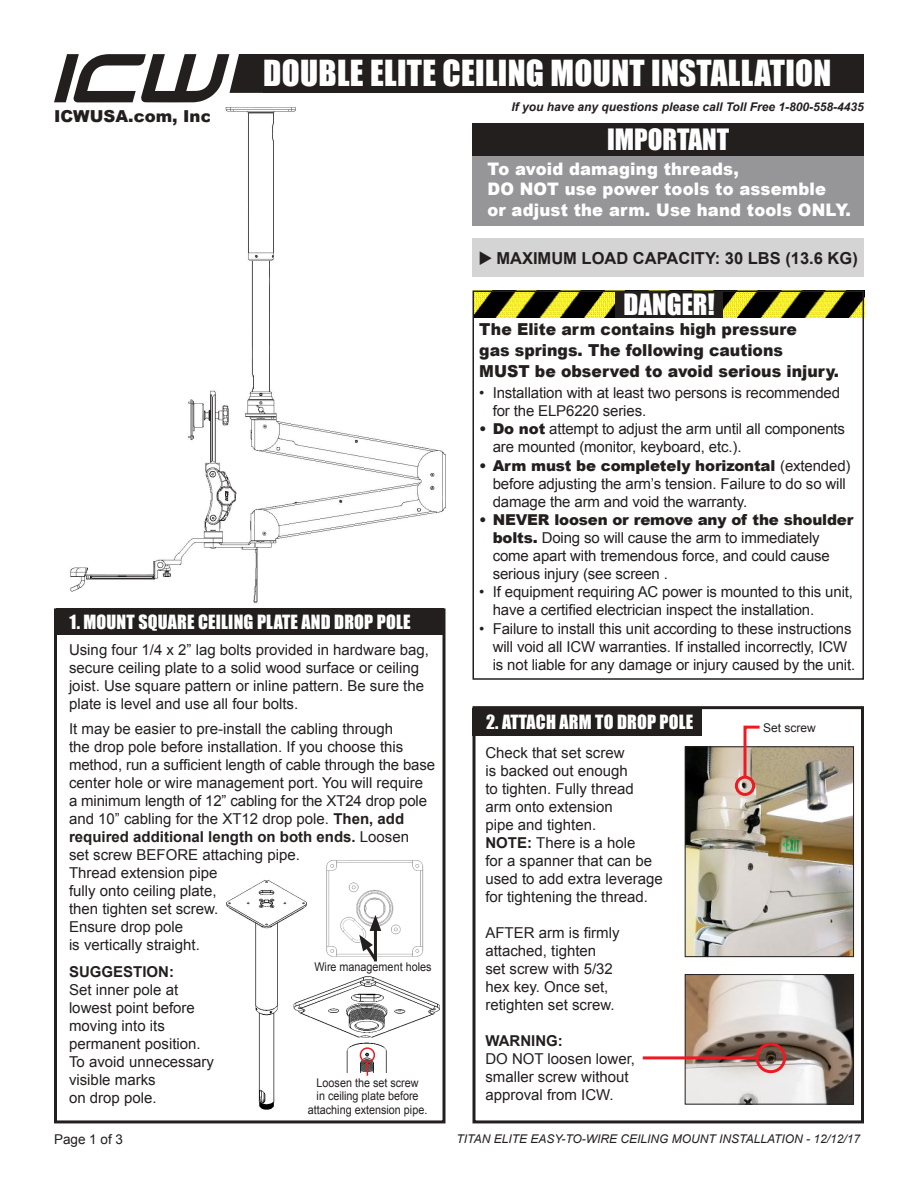
<style>
.page{position:relative;width:918px;height:1188px;background:#fff}
.page>*{position:absolute;margin:0;border:0;box-sizing:border-box;transform-origin:0 0}
.t1{font:33px "Impact";letter-spacing:.01em;color:#fff}
.t2{font:27px "Impact";color:#fff}
.t3{font:18px "Impact";letter-spacing:.01em;color:#fff}
.t4{font:900 17.25px/20.7px "Arial";letter-spacing:.01em;color:#fff;scale:.95 1}
.t5{font:900 16.5px/21px "Arial";color:#241f1f;scale:.95 1}
.t6{font:700 16.5px "Arial";color:#241f1f}
.t7{font:900 16.5px "Arial";color:#241f1f}
.t8{font:15px/18px "Arial";color:#241f1f}
.t9{font:700 15px "Arial";color:#241f1f}
.t10{font:13.5px "Arial";color:#241f1f}
.t11{font:12px/13.5px "Arial";color:#241f1f;text-align:center;scale:.9 1}
.t12{font:italic 12px "Arial";color:#241f1f}
.t13{font:italic 700 12px "Arial";color:#241f1f}
.t14{font:12px "Arial";color:#241f1f}
.s1{font-weight:700}
.s2{font-weight:900}
</style>
<div class="page">
<svg style="left:55px;top:54px;width:208px;height:43px"></svg>
<div style="left:263px;top:54px;width:601px;height:39px;background:#241f1f"></div>
<div style="left:472px;top:239px;width:392px;height:38px;background:#d5d4d5"></div>
<img style="left:475px;top:294px;width:386px;height:24px">
<div style="left:615px;top:291px;width:108px;height:27px;background:#241f1f"></div>
<div style="left:472px;top:291px;width:392px;height:389px;border:2px solid #241f1f"></div>
<img style="left:54px;top:97px;width:392px;height:506px">
<div style="left:472px;top:131px;width:392px;height:95px;background:#969698"></div>
<div style="left:472px;top:123px;width:392px;height:33px;background:#241f1f"></div>
<div style="left:54px;top:608px;width:392px;height:515px;border:3px solid #241f1f"></div>
<div style="left:56px;top:608px;width:388px;height:27px;background:#241f1f"></div>
<div style="left:472px;top:706px;width:392px;height:417px;border:3px solid #241f1f"></div>
<div style="left:472px;top:708px;width:230px;height:27px;background:#241f1f"></div>
<img style="left:226px;top:880px;width:81px;height:230px">
<img style="left:687px;top:748px;width:165px;height:207px">
<div style="left:685px;top:746px;width:169px;height:211px;border:1px solid #241f1f"></div>
<img style="left:687px;top:976px;width:165px;height:127px">
<div style="left:685px;top:974px;width:169px;height:131px;border:1px solid #241f1f"></div>
<div style="left:756px;top:1043px;width:30px;height:30px;border:3px solid #ef1923;border-radius:50%"></div>
<div style="left:735px;top:776px;width:20px;height:20px;border:3px solid #ef1923;border-radius:50%"></div>
<hr style="left:643px;top:1056px;width:113px;height:3px;background:#ef1923">
<svg style="left:742px;top:725px;width:21px;height:55px"></svg>
<img style="left:326px;top:860px;width:98px;height:97px">
<svg style="left:359px;top:915px;width:22px;height:47px"></svg>
<img style="left:292px;top:975px;width:148px;height:98px">
<div style="left:360px;top:1047px;width:15px;height:16px;border:2px solid #ef1923;border-radius:50%"></div>
<svg style="left:367px;top:1062px;width:1px;height:14px"></svg>
<p class="t7" style="left:54px;top:104px;width:165px">ICWUSA.com, Inc.</p>
<h1 class="t1" style="left:263px;top:48px;width:570px">DOUBLE ELITE CEILING MOUNT INSTALLATION</h1>
<p class="t13" style="left:512px;top:99px;width:354px">If you have any questions please call Toll Free 1-800-558-4435</p>
<h2 class="t2" style="left:607px;top:119px;width:124px">IMPORTANT</h2>
<p class="t4" style="left:488px;top:157px;width:384px">To avoid damaging threads,<br>DO NOT use power tools to assemble<br>or adjust the arm. Use hand tools ONLY.</p>
<p class="t6" style="left:479px;top:248px;width:381px">◆ MAXIMUM LOAD CAPACITY: 30 LBS (13.6 KG)</p>
<h2 class="t2" style="left:624px;top:283px;width:93px">DANGER!</h2>
<p class="t5" style="left:479px;top:318px;width:380px">The Elite arm contains high pressure<br>gas springs. The following cautions<br>MUST be observed to avoid serious injury.</p>
<p class="t3" style="left:70px;top:608px;width:342px">1. MOUNT SQUARE CEILING PLATE AND DROP POLE</p>
<p class="t8" style="left:69px;top:641px;width:362px">Using four 1/4 x 2” lag bolts provided in hardware bag, secure ceiling plate to a solid wood surface or ceiling joist. Use square pattern or inline pattern. Be sure the plate is level and use all four bolts.</p>
<p class="t8" style="left:69px;top:720px;width:368px">It may be easier to pre-install the cabling through<br>the drop pole before installation. If you choose this method, run a sufficient length of cable through the base center hole or wire management port. You will require a minimum length of 12” cabling for the XT24 drop pole and 10” cabling for the XT12 drop pole. <span class="s1">Then, add required additional length on both ends.</span> Loosen<br>set screw BEFORE attaching pipe.<br>Thread extension pipe<br>fully onto ceiling plate,<br>then tighten set screw.<br>Ensure drop pole<br>is vertically straight.</p>
<p class="t9" style="left:69px;top:962px;width:107px">SUGGESTION:</p>
<p class="t8" style="left:69px;top:981px;width:147px">Set inner pole at lowest point before moving into its permanent position.<br>To avoid unnecessary visible marks<br>on drop pole.</p>
<p class="t11" style="left:314px;top:961px;width:132px">Wire management holes</p>
<p class="t11" style="left:308px;top:1076px;width:134px">Loosen the set screw<br>in ceiling plate before attaching extension pipe.</p>
<p class="t10" style="left:54px;top:1130px;width:71px">Page 1 of 3</p>
<p class="t8" style="left:493px;top:384px;width:349px;text-indent:-14px">• Installation with at least two persons is recommended for the ELP6220 series.</p>
<p class="t8" style="left:493px;top:420px;width:354px;text-indent:-14px"><span class="s2">• Do not</span> attempt to adjust the arm until all components are mounted (monitor, keyboard, etc.).</p>
<p class="t8" style="left:493px;top:457px;width:359px;text-indent:-14px"><span class="s2">• Arm must be completely horizontal</span> (extended) before adjusting the arm’s tension. Failure to do so will damage the arm and void the warranty.</p>
<p class="t8" style="left:493px;top:511px;width:362px;text-indent:-14px"><span class="s2">• NEVER loosen or remove any of the shoulder bolts.</span> Doing so will cause the arm to immediately come apart with tremendous force, and could cause serious injury (see screen .</p>
<p class="t8" style="left:493px;top:583px;width:362px;text-indent:-14px">• If equipment requiring AC power is mounted to this unit, have a certified electrician inspect the installation.</p>
<p class="t8" style="left:493px;top:620px;width:364px;text-indent:-14px">• Failure to install this unit according to these instructions will void all ICW warranties. If installed incorrectly, ICW is not liable for any damage or injury caused by the unit.</p>
<p class="t3" style="left:486px;top:708px;width:209px">2. ATTACH ARM TO DROP POLE</p>
<p class="t8" style="left:485px;top:744px;width:179px">Check that set screw<br>is backed out enough<br>to tighten. Fully thread arm onto extension<br>pipe and tighten.<br><span class="s1">NOTE:</span> There is a hole<br>for a spanner that can be used to add extra leverage for tightening the thread.</p>
<p class="t8" style="left:485px;top:924px;width:136px">AFTER arm is firmly attached, tighten set screw with 5/32 hex key. Once set, retighten set screw.</p>
<p class="t9" style="left:485px;top:1030px;width:79px">WARNING:</p>
<p class="t8" style="left:485px;top:1050px;width:151px">DO NOT loosen lower, smaller screw without approval from ICW.</p>
<p class="t14" style="left:763px;top:719px;width:54px">Set screw</p>
<p class="t12" style="left:457px;top:1131px;width:405px">TITAN ELITE EASY-TO-WIRE CEILING MOUNT INSTALLATION - 12/12/17</p>
</div>
